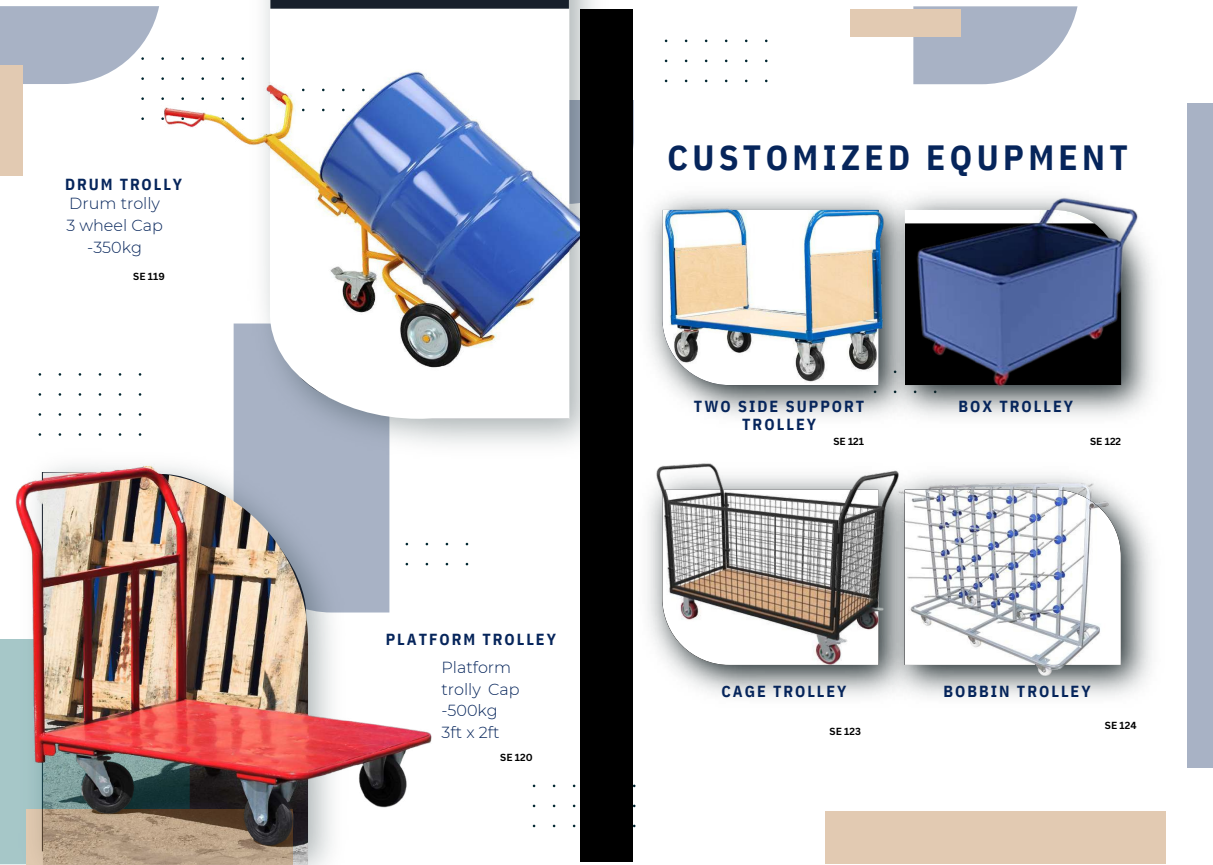
<style>
.page{position:relative;width:1213px;height:865px;background:#fff}
.page>*{position:absolute;margin:0;border:0;box-sizing:border-box;transform-origin:0 0}
.t1{font:700 35px "IBM Plex Sans Cond";letter-spacing:.125em;color:#06255b}
.t2{font:700 16px/18.8px "IBM Plex Sans Cond";letter-spacing:.12em;color:#06255b;text-align:center}
.t3{font:300 16px/21.8px "Montserrat";color:#06255b;text-align:center}
.t4{font:700 10px "Canva Sans";color:#000}
</style>
<div class="page">
<div style="left:0;top:66px;width:23px;height:110px;background:#e2cab2"></div>
<div style="left:825px;top:811px;width:340px;height:53px;background:#e2cab2"></div>
<svg style="left:913px;top:6px;width:164px;height:78px"></svg>
<div style="left:850px;top:9px;width:110px;height:28px;background:#e2cab2"></div>
<div style="left:1187px;top:103px;width:26px;height:664px;background:#a8b2c5"></div>
<svg style="left:0;top:6px;width:153px;height:78px"></svg>
<img style="left:153px;top:0;width:448px;height:426px">
<img style="left:0;top:367px;width:452px;height:497px">
<img style="left:650px;top:192px;width:219px;height:203px">
<img style="left:886px;top:469px;width:251px;height:232px">
<img style="left:869px;top:189px;width:290px;height:234px">
<img style="left:905px;top:490px;width:216px;height:175px">
<img style="left:646px;top:422px;width:258px;height:258px">
<div style="left:580px;top:9px;width:53px;height:852px;background:#000"></div>
<p class="t2" style="left:65px;top:174px;width:118px">DRUM TROLLY</p>
<h2 class="t3" style="left:66px;top:192px;width:98px">Drum trolly<br>3 wheel Cap -350kg</h2>
<p class="t4" style="left:133px;top:269px;width:33px">SE 119</p>
<p class="t2" style="left:386px;top:629px;width:172px">PLATFORM TROLLEY</p>
<h3 class="t3" style="left:441px;top:656px;width:80px;text-align:left">Platform trolly Cap -500kg<br>3ft x 2ft</h3>
<p class="t4" style="left:500px;top:750px;width:34px">SE 120</p>
<p class="t1" style="left:667px;top:134px;width:462px">CUSTOMIZED EQUPMENT</p>
<p class="t2" style="left:694px;top:396px;width:172px">TWO SIDE SUPPORT<br>TROLLEY</p>
<p class="t2" style="left:958px;top:396px;width:116px">BOX TROLLEY</p>
<p class="t4" style="left:833px;top:434px;width:32px">SE 121</p>
<h3 class="t4" style="left:1090px;top:435px;width:33px">SE 122</h3>
<p class="t2" style="left:721px;top:681px;width:126px">CAGE TROLLEY</p>
<h2 class="t4" style="left:829px;top:724px;width:33px">SE 123</h2>
<h2 class="t2" style="left:943px;top:681px;width:149px">BOBBIN TROLLEY</h2>
<p class="t4" style="left:1105px;top:718px;width:33px">SE 124</p>
</div>
